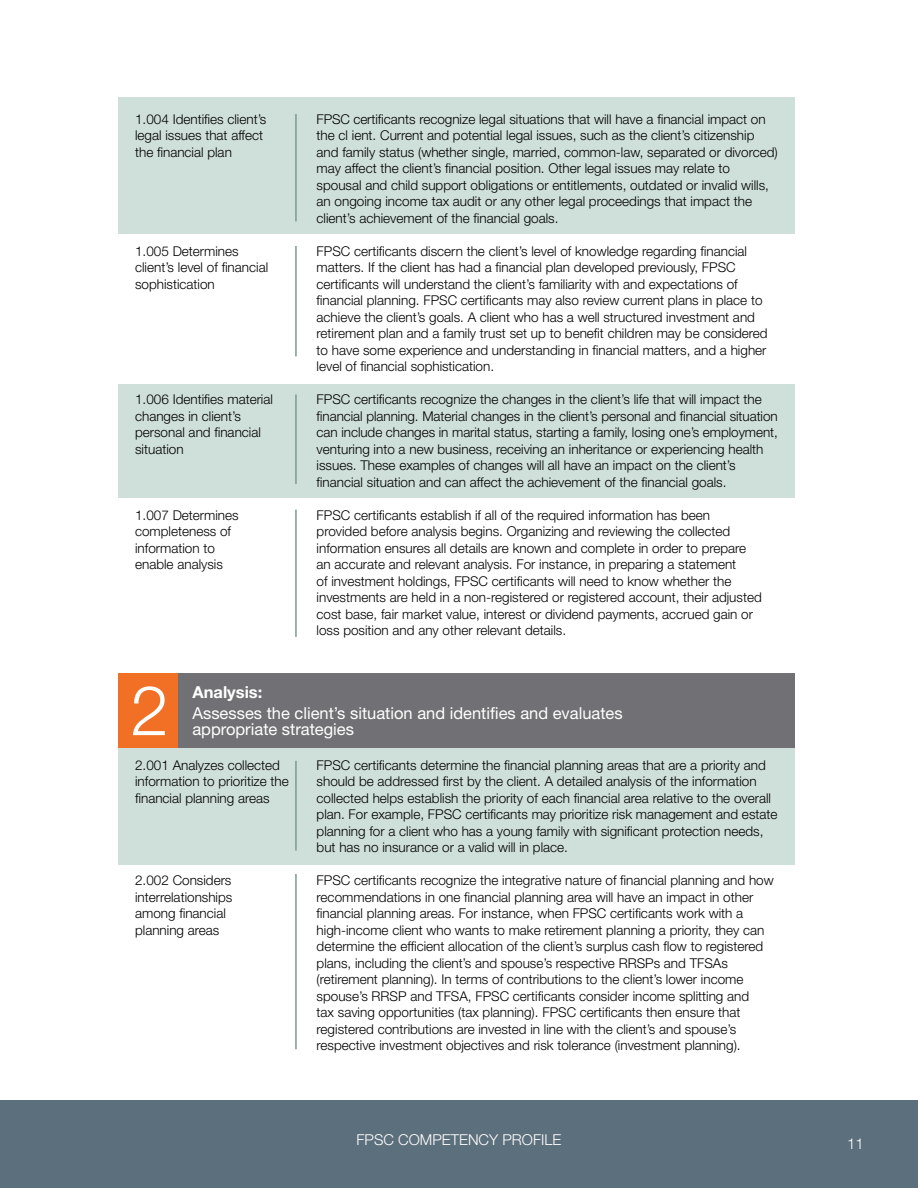
<style>
.page{position:relative;width:918px;height:1188px;background:#fff}
.page>*{position:absolute;margin:0;border:0;box-sizing:border-box;transform-origin:0 0}
.t1{font:300 69px "Helvetica Neue LT Std";color:#fff}
.t2{font:16.5px/16.5px "Helvetica Neue LT Std";color:#fff}
.t3{font:700 16.5px "Helvetica Neue LT Std";color:#fff}
.t4{font:300 15px "Helvetica Neue LT Std";color:#fff}
.t5{font:300 13.5px/16.5px "Helvetica Neue LT Std";color:#000}
</style>
<div class="page">
<div style="left:0;top:1100px;width:918px;height:88px;background:#5c6f7c"></div>
<div style="left:118px;top:738px;width:677px;height:127px;background:#cfdfda"></div>
<div style="left:118px;top:98px;width:677px;height:136px;background:#cfdfda"></div>
<div style="left:118px;top:385px;width:677px;height:113px;background:#cfdfda"></div>
<div style="left:118px;top:673px;width:60px;height:74px;background:#f27025"></div>
<div style="left:178px;top:673px;width:617px;height:74px;background:#717074"></div>
<hr style="left:295px;top:874px;width:2px;height:175px;background:#7d9a91">
<hr style="left:295px;top:761px;width:2px;height:90px;background:#7d9a91">
<hr style="left:295px;top:246px;width:2px;height:110px;background:#7d9a91">
<hr style="left:295px;top:114px;width:2px;height:107px;background:#7d9a91">
<hr style="left:295px;top:510px;width:2px;height:127px;background:#7d9a91">
<hr style="left:295px;top:395px;width:2px;height:89px;background:#7d9a91">
<p class="t5" style="left:135px;top:110px;width:133px">1.004 Identifies client’s legal issues that affect the financial plan</p>
<p class="t5" style="left:135px;top:242px;width:135px">1.005 Determines client’s level of financial sophistication</p>
<p class="t5" style="left:135px;top:391px;width:139px">1.006 Identifies material changes in client’s personal and financial situation</p>
<p class="t5" style="left:135px;top:506px;width:105px">1.007 Determines completeness of information to enable analysis</p>
<p class="t5" style="left:317px;top:110px;width:463px">FPSC certificants recognize legal situations that will have a financial impact on the cl ient. Current and potential legal issues, such as the client’s citizenship and family status (whether single, married, common-law, separated or divorced) may affect the client’s financial position. Other legal issues may relate to spousal and child support obligations or entitlements, outdated or invalid wills, an ongoing income tax audit or any other legal proceedings that impact the client’s achievement of the financial goals.</p>
<p class="t5" style="left:317px;top:242px;width:453px">FPSC certificants discern the client’s level of knowledge regarding financial matters. If the client has had a financial plan developed previously, FPSC certificants will understand the client’s familiarity with and expectations of financial planning. FPSC certificants may also review current plans in place to achieve the client’s goals. A client who has a well structured investment and retirement plan and a family trust set up to benefit children may be considered to have some experience and understanding in financial matters, and a higher level of financial sophistication.</p>
<p class="t5" style="left:317px;top:391px;width:463px">FPSC certificants recognize the changes in the client’s life that will impact the financial planning. Material changes in the client’s personal and financial situation can include changes in marital status, starting a family, losing one’s employment, venturing into a new business, receiving an inheritance or experiencing health issues. These examples of changes will all have an impact on the client’s financial situation and can affect the achievement of the financial goals.</p>
<p class="t5" style="left:317px;top:506px;width:447px">FPSC certificants establish if all of the required information has been provided before analysis begins. Organizing and reviewing the collected information ensures all details are known and complete in order to prepare an accurate and relevant analysis. For instance, in preparing a statement<br>of investment holdings, FPSC certificants will need to know whether the investments are held in a non-registered or registered account, their adjusted cost base, fair market value, interest or dividend payments, accrued gain or loss position and any other relevant details.</p>
<h1 class="t1" style="left:130px;top:668px;width:40px">2</h1>
<p class="t3" style="left:192px;top:682px;width:71px">Analysis:</p>
<p class="t2" style="left:192px;top:704px;width:432px">Assesses the client’s situation and identifies and evaluates appropriate strategies</p>
<p class="t5" style="left:135px;top:756px;width:155px">2.001 Analyzes collected information to prioritize the financial planning areas</p>
<p class="t5" style="left:317px;top:756px;width:462px">FPSC certificants determine the financial planning areas that are a priority and should be addressed first by the client. A detailed analysis of the information collected helps establish the priority of each financial area relative to the overall plan. For example, FPSC certificants may prioritize risk management and estate planning for a client who has a young family with significant protection needs, but has no insurance or a valid will in place.</p>
<p class="t5" style="left:317px;top:872px;width:459px">FPSC certificants recognize the integrative nature of financial planning and how recommendations in one financial planning area will have an impact in other financial planning areas. For instance, when FPSC certificants work with a high-income client who wants to make retirement planning a priority, they can determine the efficient allocation of the client’s surplus cash flow to registered plans, including the client’s and spouse’s respective RRSPs and TFSAs (retirement planning). In terms of contributions to the client’s lower income spouse’s RRSP and TFSA, FPSC certificants consider income splitting and<br>tax saving opportunities (tax planning). FPSC certificants then ensure that registered contributions are invested in line with the client’s and spouse’s respective investment objectives and risk tolerance (investment planning).</p>
<p class="t5" style="left:135px;top:872px;width:99px">2.002 Considers interrelationships among financial planning areas</p>
<p class="t4" style="left:357px;top:1130px;width:206px">FPSC COMPETENCY PROFILE</p>
<p class="t4" style="left:847px;top:1134px;width:18px">11</p>
</div>
